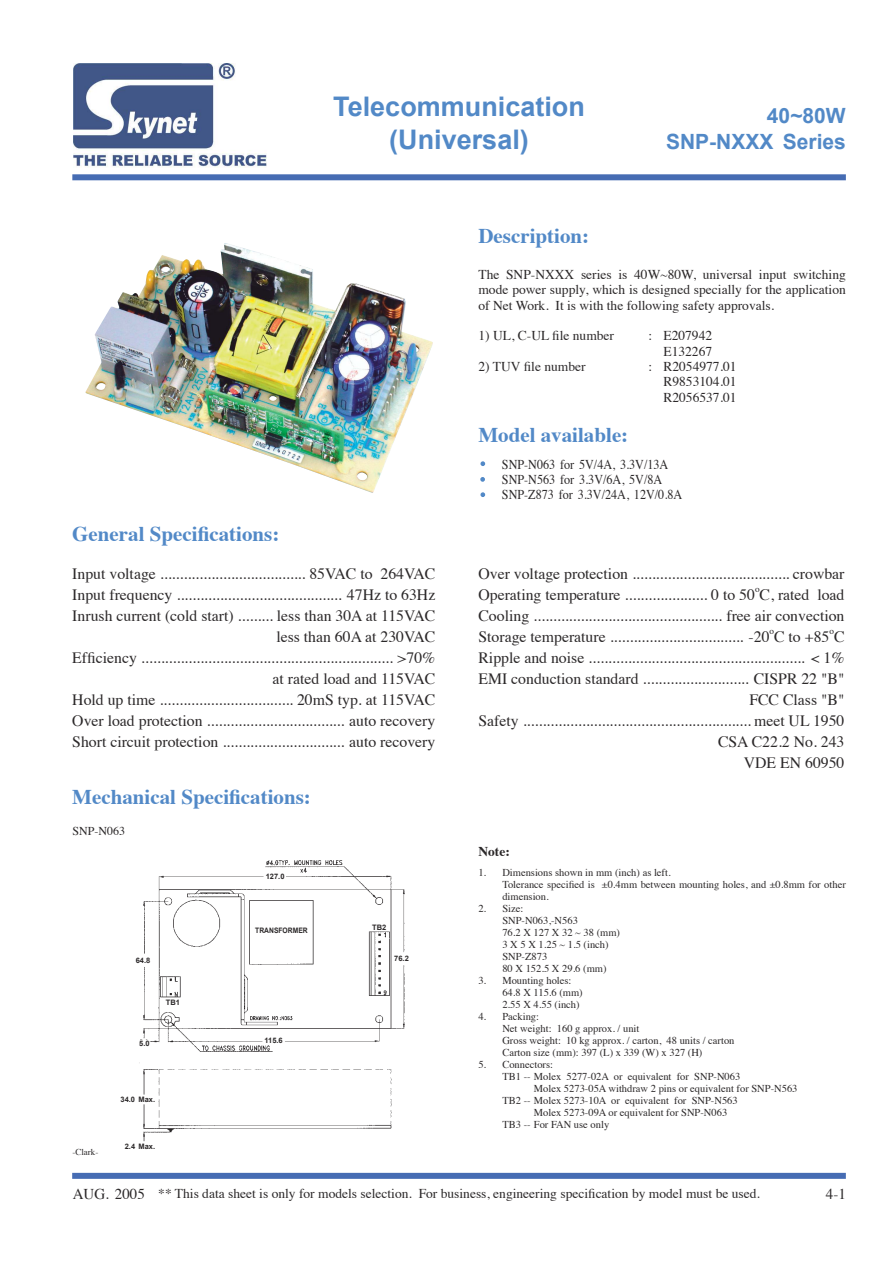
<style>
.page{position:relative;width:893px;height:1263px;background:#fff}
.page>*{position:absolute;margin:0;border:0;box-sizing:border-box;transform-origin:0 0}
.t1{font:700 27px/32.4px "Arial";color:#5289c7;text-align:center}
.t2{font:700 21px "Times";color:#5289c7}
.t3{font:700 21px/25.2px "Arial";color:#5289c7;text-align:right}
.t4{font:15.75px/21px "Times";color:#2b2829;text-align:right}
.t5{font:15px "Times";color:#2b2829}
.t6{font:13.5px/15.3px "Times";color:#2b2829;text-align:justify}
.t7{font:13.5px/15.5px "Times";color:#2b2829;scale:.9 1}
.t8{font:700 13.5px "Times";color:#2b2829}
.t9{font:12px "Times";color:#2b2829}
.t10{font:10.5px/12px "Times";color:#2b2829}
.t11{font:9.15px "Times";color:#2b2829}
.t12{font:9px "Times";color:#2b2829}
.t13{font:700 7.5px "Arial";color:#2b2829}
.t14{font:700 7.5px "Arial";color:#2b2829;scale:.9 1}
</style>
<div class="page">
<div style="left:72px;top:1173px;width:774px;height:6px;background:#466cb3"></div>
<div style="left:72px;top:174px;width:774px;height:6px;background:#466cb3"></div>
<img style="left:74px;top:64px;width:192px;height:104px">
<svg style="left:480px;top:461px;width:5px;height:5px"></svg>
<svg style="left:480px;top:477px;width:5px;height:5px"></svg>
<svg style="left:480px;top:492px;width:5px;height:5px"></svg>
<img style="left:139px;top:860px;width:266px;height:282px">
<div style="left:162px;top:998px;width:22px;height:9px;background:#fff"></div>
<img style="left:85px;top:243px;width:348px;height:250px">
<h1 class="t1" style="left:333px;top:93px;width:253px">Telecommunication (Universal)</h1>
<h2 class="t3" style="left:666px;top:105px;width:181px">40~80W<br>SNP-NXXX Series</h2>
<h2 class="t2" style="left:478px;top:228px;width:112px">Description:</h2>
<p class="t6" style="left:478px;top:268px;width:369px">The SNP-NXXX series is 40W~80W, universal input switching mode power supply, which is designed specially for the application of Net Work. It is with the following safety approvals.</p>
<p class="t6" style="left:478px;top:327px;width:137px">1) UL, C-UL file number</p>
<p class="t6" style="left:649px;top:327px;width:65px;text-align:right">: E207942<br>E132267</p>
<p class="t6" style="left:478px;top:358px;width:109px">2) TUV file number</p>
<p class="t6" style="left:663px;top:358px;width:75px;text-indent:-15px">: R2054977.01<br>R9853104.01<br>R2056537.01</p>
<h2 class="t2" style="left:72px;top:514px;width:209px">General Specifications:</h2>
<h2 class="t2" style="left:478px;top:427px;width:151px">Model available:</h2>
<p class="t7" style="left:502px;top:455px;width:202px">SNP-N063 for 5V/4A, 3.3V/13A<br>SNP-N563 for 3.3V/6A, 5V/8A<br>SNP-Z873 for 3.3V/24A, 12V/0.8A</p>
<p class="t4" style="left:72px;top:561px;width:365px">Input voltage ..................................... 85VAC to 264VAC Input frequency .......................................... 47Hz to 63Hz Inrush current (cold start) ......... less than 30A at 115VAC less than 60A at 230VAC<br>Efficiency ................................................................ &gt;70% at rated load and 115VAC<br>Hold up time .................................. 20mS typ. at 115VAC Over load protection ................................... auto recovery Short circuit protection ............................... auto recovery</p>
<p class="t4" style="left:478px;top:564px;width:368px;text-align:left">Over voltage protection ........................................ crowbar<br>Operating temperature ..................... 0 to 50 C, rated load</p>
<p class="t11" style="left:755px;top:586px;width:6px">o</p>
<p class="t4" style="left:478px;top:606px;width:368px;text-align:left">Cooling ................................................ free air convection<br>Storage temperature .................................. -20 C to +85 C</p>
<p class="t11" style="left:769px;top:628px;width:6px">o</p>
<p class="t11" style="left:829px;top:628px;width:6px">o</p>
<p class="t4" style="left:478px;top:645px;width:367px">Ripple and noise ....................................................... &lt; 1% EMI conduction standard ........................... CISPR 22 "B" FCC Class "B"<br>Safety .......................................................... meet UL 1950<br>CSA C22.2 No. 243<br>VDE EN 60950</p>
<h2 class="t2" style="left:72px;top:777px;width:240px">Mechanical Specifications:</h2>
<p class="t9" style="left:72px;top:820px;width:54px">SNP-N063</p>
<p class="t12" style="left:72px;top:1148px;width:27px">-Clark-</p>
<p class="t13" style="left:136px;top:958px;width:16px">64.8</p>
<p class="t13" style="left:139px;top:1041px;width:12px">5.0</p>
<p class="t13" style="left:166px;top:999px;width:16px">TB1</p>
<p class="t13" style="left:121px;top:1097px;width:36px">34.0 Max.</p>
<p class="t13" style="left:125px;top:1143px;width:32px">2.4 Max.</p>
<p class="t13" style="left:266px;top:873px;width:20px">127.0</p>
<p class="t14" style="left:255px;top:928px;width:60px">TRANSFORMER</p>
<p class="t13" style="left:264px;top:1037px;width:20px">115.6</p>
<p class="t13" style="left:372px;top:925px;width:16px">TB2</p>
<p class="t13" style="left:394px;top:956px;width:16px">76.2</p>
<p class="t8" style="left:478px;top:847px;width:33px">Note:</p>
<p class="t10" style="left:502px;top:867px;width:345px;text-indent:-24px">1. Dimensions shown in mm (inch) as left.<br>Tolerance specified is ±0.4mm between mounting holes, and ±0.8mm for other dimension.</p>
<p class="t10" style="left:502px;top:901px;width:119px;text-indent:-24px">2. Size:<br>SNP-N063,-N563<br>76.2 X 127 X 32 ~ 38 (mm)<br>3 X 5 X 1.25 ~ 1.5 (inch)<br>SNP-Z873<br>80 X 152.5 X 29.6 (mm)</p>
<p class="t10" style="left:502px;top:973px;width:82px;text-indent:-24px">3. Mounting holes:<br>64.8 X 115.6 (mm)<br>2.55 X 4.55 (inch)</p>
<p class="t10" style="left:502px;top:1009px;width:234px;text-indent:-24px">4. Packing:<br>Net weight: 160 g approx. / unit<br>Gross weight: 10 kg approx. / carton, 48 units / carton Carton size (mm): 397 (L) x 339 (W) x 327 (H)</p>
<p class="t10" style="left:478px;top:1057px;width:76px">5. Connectors:</p>
<p class="t10" style="left:502px;top:1069px;width:239px">TB1 -- Molex 5277-02A or equivalent for SNP-N063</p>
<p class="t10" style="left:534px;top:1081px;width:265px">Molex 5273-05A withdraw 2 pins or equivalent for SNP-N563</p>
<p class="t10" style="left:502px;top:1093px;width:237px">TB2 -- Molex 5273-10A or equivalent for SNP-N563</p>
<p class="t10" style="left:534px;top:1105px;width:195px">Molex 5273-09A or equivalent for SNP-N063</p>
<p class="t10" style="left:502px;top:1117px;width:108px">TB3 -- For FAN use only</p>
<p class="t6" style="left:158px;top:1184px;width:603px">** This data sheet is only for models selection. For business, engineering specification by model must be used.</p>
<p class="t5" style="left:73px;top:1189px;width:74px">AUG. 2005</p>
<p class="t5" style="left:826px;top:1189px;width:21px">4-1</p>
</div>
